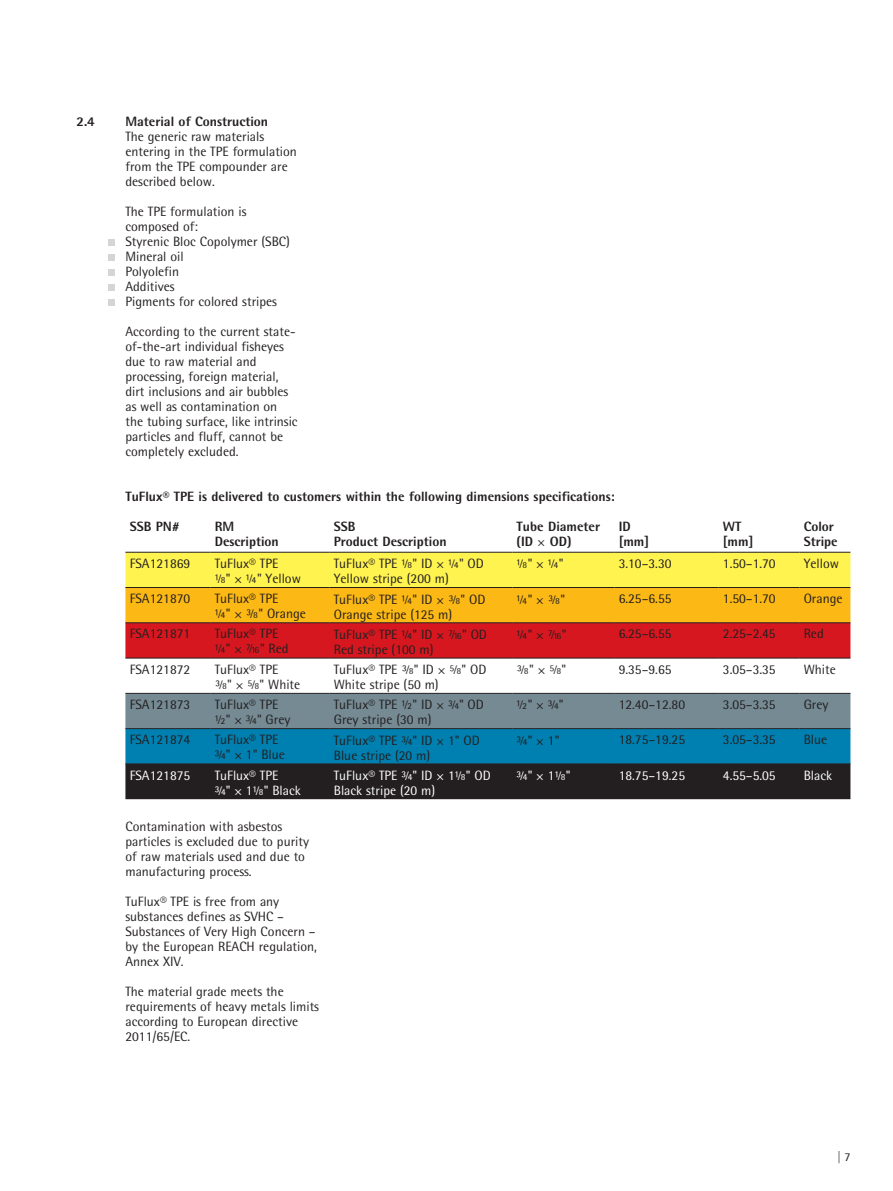
<style>
.page{position:relative;width:893px;height:1191px;background:#fff}
.page>*{position:absolute;margin:0;border:0;box-sizing:border-box;transform-origin:0 0}
.t1{font:13.5px/15px "Sartorius Rotis Sans 2013";color:#231f20}
.t2{font:800 13.5px/15px "Sartorius Rotis Sans 2013";color:#231f20}
.t3{font:13.5px/15px "Sartorius Rotis Sans 2013";color:#fff}
.t4{font:12px "Sartorius Rotis Sans 2013";color:#231f20}
</style>
<div class="page">
<div style="left:108px;top:239px;width:7px;height:7px;background:#d4d5d7"></div>
<div style="left:108px;top:254px;width:7px;height:7px;background:#d4d5d7"></div>
<div style="left:108px;top:269px;width:7px;height:7px;background:#d4d5d7"></div>
<div style="left:108px;top:284px;width:7px;height:7px;background:#d4d5d7"></div>
<div style="left:108px;top:299px;width:7px;height:7px;background:#d4d5d7"></div>
<hr style="left:125px;top:658px;width:85px;height:1px;background:#231f20">
<hr style="left:210px;top:658px;width:120px;height:1px;background:#231f20">
<hr style="left:330px;top:658px;width:182px;height:1px;background:#231f20">
<hr style="left:512px;top:658px;width:102px;height:1px;background:#231f20">
<hr style="left:614px;top:658px;width:105px;height:1px;background:#231f20">
<hr style="left:719px;top:658px;width:80px;height:1px;background:#231f20">
<hr style="left:799px;top:658px;width:51px;height:1px;background:#231f20">
<svg style="left:125px;top:552px;width:725px;height:106px;background:#ea922b"></svg>
<svg style="left:125px;top:692px;width:725px;height:107px;background:#346274"></svg>
<p class="t2" style="left:77px;top:114px;width:20px">2.4</p>
<p class="t2" style="left:125px;top:114px;width:144px">Material of Construction</p>
<p class="t1" style="left:125px;top:129px;width:173px">The generic raw materials entering in the TPE formulation from the TPE compounder are described below.</p>
<p class="t1" style="left:125px;top:204px;width:166px">The TPE formulation is composed of:<br>Styrenic Bloc Copolymer (SBC)<br>Mineral oil<br>Polyolefin<br>Additives<br>Pigments for colored stripes</p>
<p class="t1" style="left:125px;top:324px;width:174px">According to the current state&shy;of-the-art individual fisheyes due to raw material and processing, foreign material, dirt inclusions and air bubbles as well as contamination on the tubing surface, like intrinsic particles and fluff, cannot be completely excluded.</p>
<p class="t2" style="left:125px;top:489px;width:491px">TuFlux® TPE is delivered to customers within the following dimensions specifications:</p>
<p class="t2" style="left:130px;top:519px;width:52px">SSB PN#</p>
<p class="t2" style="left:215px;top:519px;width:66px">RM<br>Description</p>
<p class="t2" style="left:334px;top:519px;width:114px">SSB<br>Product Description</p>
<p class="t2" style="left:517px;top:519px;width:85px">Tube Diameter (ID OD)</p>
<p class="t2" style="left:619px;top:519px;width:32px">ID [mm]</p>
<p class="t2" style="left:723px;top:519px;width:32px">WT [mm]</p>
<p class="t2" style="left:804px;top:519px;width:36px">Color<br>Stripe</p>
<p class="t1" style="left:130px;top:556px;width:62px">FSA121869</p>
<p class="t1" style="left:226px;top:556px;width:77px;text-indent:-11px">TuFlux® TPE<br>" ¼" Yellow</p>
<p class="t1" style="left:334px;top:556px;width:152px">TuFlux® TPE " ID ¼" OD<br>Yellow stripe (200 m)</p>
<p class="t1" style="left:528px;top:556px;width:38px">" ¼"</p>
<p class="t1" style="left:619px;top:556px;width:54px">3.10–3.30</p>
<p class="t1" style="left:723px;top:556px;width:54px">1.50–1.70</p>
<p class="t1" style="left:804px;top:556px;width:37px">Yellow</p>
<p class="t1" style="left:130px;top:591px;width:62px">FSA121870</p>
<p class="t1" style="left:215px;top:591px;width:65px">TuFlux® TPE ¼"</p>
<p class="t1" style="left:517px;top:591px;width:17px">¼"</p>
<p class="t1" style="left:560px;top:591px;width:6px">"</p>
<p class="t1" style="left:619px;top:591px;width:54px">6.25–6.55</p>
<p class="t1" style="left:723px;top:591px;width:54px">1.50–1.70</p>
<p class="t1" style="left:804px;top:591px;width:40px">Orange</p>
<p class="t1" style="left:334px;top:591px;width:100px">TuFlux® TPE ¼" ID</p>
<p class="t1" style="left:460px;top:591px;width:26px">" OD</p>
<p class="t1" style="left:334px;top:606px;width:120px">Orange stripe (125 m)</p>
<p class="t1" style="left:258px;top:606px;width:49px">" Orange</p>
<p class="t1" style="left:130px;top:626px;width:62px">FSA121871</p>
<p class="t1" style="left:215px;top:626px;width:65px">TuFlux® TPE ¼"</p>
<p class="t1" style="left:260px;top:641px;width:30px">" Red</p>
<p class="t1" style="left:130px;top:661px;width:62px">FSA121872</p>
<p class="t1" style="left:227px;top:661px;width:53px;text-indent:-12px">TuFlux® TPE "</p>
<p class="t1" style="left:260px;top:676px;width:42px">" White</p>
<p class="t1" style="left:334px;top:626px;width:100px">TuFlux® TPE ¼" ID</p>
<p class="t1" style="left:462px;top:626px;width:26px">" OD</p>
<p class="t1" style="left:334px;top:641px;width:101px">Red stripe (100 m)</p>
<p class="t1" style="left:334px;top:662px;width:102px">TuFlux® TPE " ID</p>
<p class="t1" style="left:462px;top:662px;width:26px">" OD</p>
<p class="t1" style="left:334px;top:677px;width:106px">White stripe (50 m)</p>
<p class="t1" style="left:517px;top:626px;width:17px">¼"</p>
<p class="t1" style="left:562px;top:626px;width:6px">"</p>
<p class="t1" style="left:619px;top:626px;width:54px">6.25–6.55</p>
<p class="t1" style="left:723px;top:626px;width:54px">2.25–2.45</p>
<p class="t1" style="left:804px;top:626px;width:22px">Red</p>
<p class="t1" style="left:529px;top:662px;width:6px">"</p>
<p class="t1" style="left:561px;top:662px;width:6px">"</p>
<p class="t1" style="left:619px;top:661px;width:54px">9.35–9.65</p>
<p class="t1" style="left:723px;top:661px;width:54px">3.05–3.35</p>
<p class="t1" style="left:804px;top:661px;width:34px">White</p>
<p class="t1" style="left:130px;top:697px;width:62px">FSA121873</p>
<p class="t1" style="left:215px;top:697px;width:77px">TuFlux® TPE ½" ¾" Grey</p>
<p class="t1" style="left:334px;top:697px;width:152px">TuFlux® TPE ½" ID ¾" OD<br>Grey stripe (30 m)</p>
<p class="t1" style="left:517px;top:697px;width:49px">½" ¾"</p>
<p class="t1" style="left:619px;top:697px;width:68px">12.40–12.80</p>
<p class="t1" style="left:723px;top:697px;width:54px">3.05–3.35</p>
<p class="t1" style="left:804px;top:697px;width:26px">Grey</p>
<p class="t1" style="left:130px;top:732px;width:62px">FSA121874</p>
<p class="t1" style="left:215px;top:732px;width:72px">TuFlux® TPE ¾" 1" Blue</p>
<p class="t1" style="left:334px;top:732px;width:147px">TuFlux® TPE ¾" ID 1" OD<br>Blue stripe (20 m)</p>
<p class="t1" style="left:517px;top:732px;width:44px">¾" 1"</p>
<p class="t1" style="left:619px;top:732px;width:68px">18.75–19.25</p>
<p class="t1" style="left:723px;top:732px;width:54px">3.05–3.35</p>
<p class="t1" style="left:804px;top:732px;width:25px">Blue</p>
<p class="t3" style="left:130px;top:767px;width:62px">FSA121875</p>
<p class="t3" style="left:215px;top:767px;width:88px">TuFlux® TPE<br>¾" 1 " Black</p>
<p class="t3" style="left:334px;top:767px;width:158px">TuFlux® TPE ¾" ID 1 " OD<br>Black stripe (20 m)</p>
<p class="t3" style="left:517px;top:767px;width:55px">¾" 1 "</p>
<p class="t3" style="left:619px;top:767px;width:68px">18.75–19.25</p>
<p class="t3" style="left:723px;top:767px;width:54px">4.55–5.05</p>
<p class="t3" style="left:804px;top:767px;width:30px">Black</p>
<p class="t1" style="left:125px;top:819px;width:185px">Contamination with asbestos particles is excluded due to purity of raw materials used and due to manufacturing process.</p>
<p class="t1" style="left:125px;top:894px;width:193px">TuFlux® TPE is free from any substances defines as SVHC –<br>Substances of Very High Concern – by the European REACH regulation,<br>Annex XIV.</p>
<p class="t1" style="left:125px;top:984px;width:195px">The material grade meets the requirements of heavy metals limits according to European directive<br>2011/65/EC.</p>
<p class="t4" style="left:837px;top:1150px;width:15px">| 7</p>
</div>
